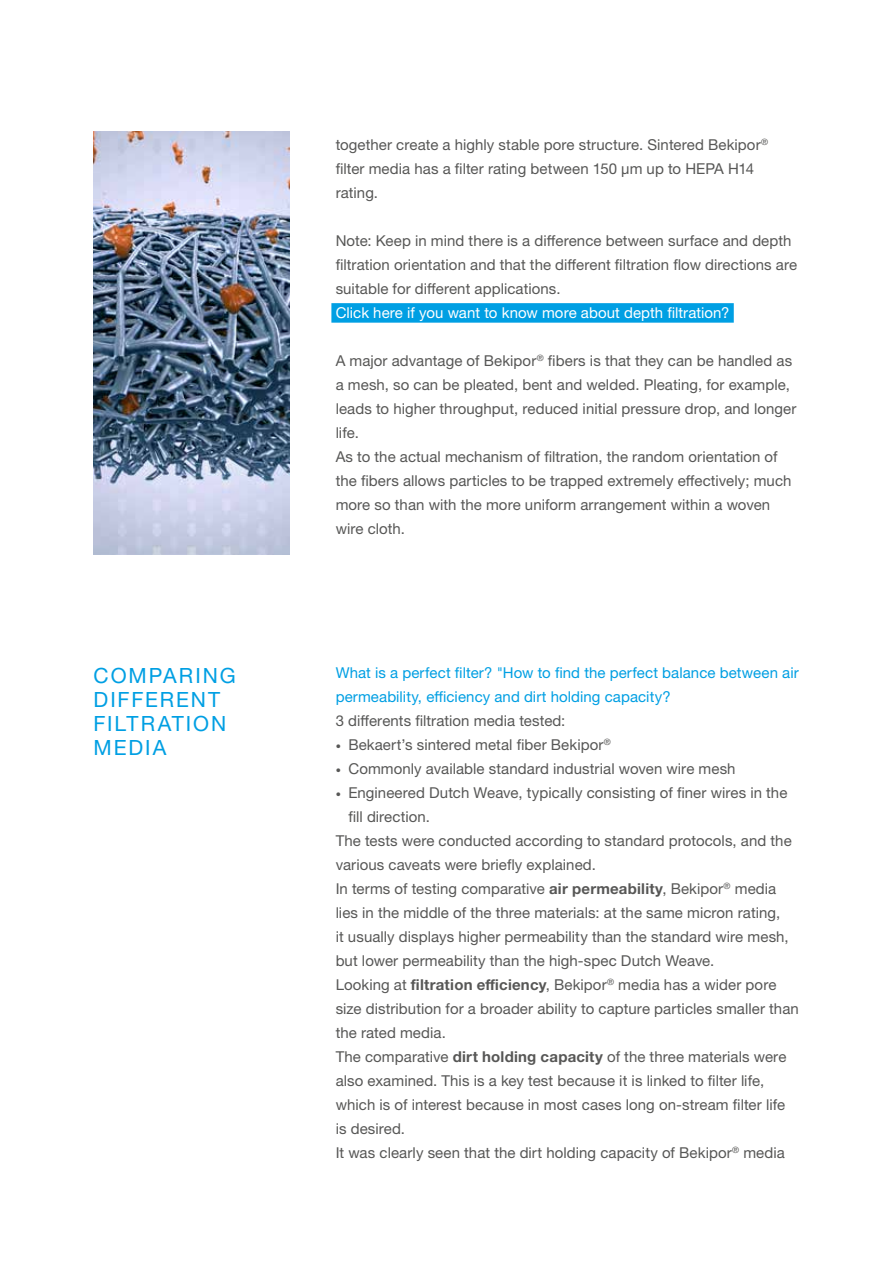
<style>
.page{position:relative;width:893px;height:1263px;background:#fff}
.page>*{position:absolute;margin:0;border:0;box-sizing:border-box;transform-origin:0 0}
.t1{font:21px/24px "Helvetica Neue LTW1 G";letter-spacing:.09em;color:#009fe3}
.t2{font:15px/24px "Helvetica Neue LTW1 G";letter-spacing:.005em;color:#575756}
.t3{font:15px/24px "Helvetica Neue LTW1 G";letter-spacing:.005em;color:#009fe3}
.t4{font:15px "Helvetica Neue LTW1 G";letter-spacing:.005em;color:#fff}
.s1{font-size:10.5px}
.s2{font-weight:700}
</style>
<div class="page">
<div style="left:331px;top:303px;width:403px;height:20px;background:#009fe3"></div>
<img style="left:94px;top:132px;width:195px;height:423px">
<h1 class="t1" style="left:94px;top:663px;width:144px">COMPARING<br>DIFFERENT<br>FILTRATION<br>MEDIA</h1>
<p class="t2" style="left:336px;top:133px;width:434px">together create a highly stable pore structure. Sintered Bekipor<sup>® </sup>filter media has a filter rating between 150 µm up to HEPA H14 rating.</p>
<p class="t2" style="left:336px;top:229px;width:463px">Note: Keep in mind there is a difference between surface and depth filtration orientation and that the different filtration flow directions are suitable for different applications.</p>
<p class="t4" style="left:336px;top:303px;width:395px">Click here if you want to know more about depth filtration?</p>
<p class="t2" style="left:336px;top:349px;width:462px">A major advantage of Bekipor<sup>®</sup> fibers is that they can be handled as a mesh, so can be pleated, bent and welded. Pleating, for example, leads to higher throughput, reduced initial pressure drop, and longer life.<br>As to the actual mechanism of filtration, the random orientation of the fibers allows particles to be trapped extremely effectively; much more so than with the more uniform arrangement within a woven wire cloth.</p>
<p class="t3" style="left:336px;top:661px;width:465px">What is a perfect filter? "How to find the perfect balance between air permeability, efficiency and dirt holding capacity?</p>
<p class="t2" style="left:336px;top:709px;width:231px">3 differents filtration media tested:</p>
<p class="t2" style="left:336px;top:733px;width:277px"><span class="s1">•</span> Bekaert’s sintered metal fiber Bekipor<sup>®</sup></p>
<p class="t2" style="left:336px;top:757px;width:401px"><span class="s1">•</span> Commonly available standard industrial woven wire mesh</p>
<p class="t2" style="left:336px;top:781px;width:453px"><span class="s1">•</span> Engineered Dutch Weave, typically consisting of finer wires in the</p>
<p class="t2" style="left:348px;top:805px;width:83px">fill direction.</p>
<p class="t2" style="left:336px;top:829px;width:458px">The tests were conducted according to standard protocols, and the</p>
<p class="t2" style="left:336px;top:853px;width:262px">various caveats were briefly explained.</p>
<p class="t2" style="left:336px;top:877px;width:442px">In terms of testing comparative <span class="s2">air permeability</span>, Bekipor<sup>®</sup> media</p>
<p class="t2" style="left:336px;top:901px;width:446px">lies in the middle of the three materials: at the same micron rating,</p>
<p class="t2" style="left:336px;top:925px;width:455px">it usually displays higher permeability than the standard wire mesh,</p>
<p class="t2" style="left:336px;top:949px;width:380px">but lower permeability than the high-spec Dutch Weave.</p>
<p class="t2" style="left:336px;top:973px;width:442px">Looking at <span class="s2">filtration efficiency</span>, Bekipor<sup>®</sup> media has a wider pore</p>
<p class="t2" style="left:336px;top:997px;width:465px">size distribution for a broader ability to capture particles smaller than</p>
<p class="t2" style="left:336px;top:1021px;width:112px">the rated media.</p>
<p class="t2" style="left:336px;top:1045px;width:452px">The comparative <span class="s2">dirt holding capacity</span> of the three materials were</p>
<p class="t2" style="left:336px;top:1069px;width:430px">also examined. This is a key test because it is linked to filter life,</p>
<p class="t2" style="left:336px;top:1093px;width:451px">which is of interest because in most cases long on-stream filter life</p>
<p class="t2" style="left:336px;top:1117px;width:71px">is desired.</p>
<p class="t2" style="left:336px;top:1141px;width:451px">It was clearly seen that the dirt holding capacity of Bekipor<sup>®</sup> media</p>
</div>
